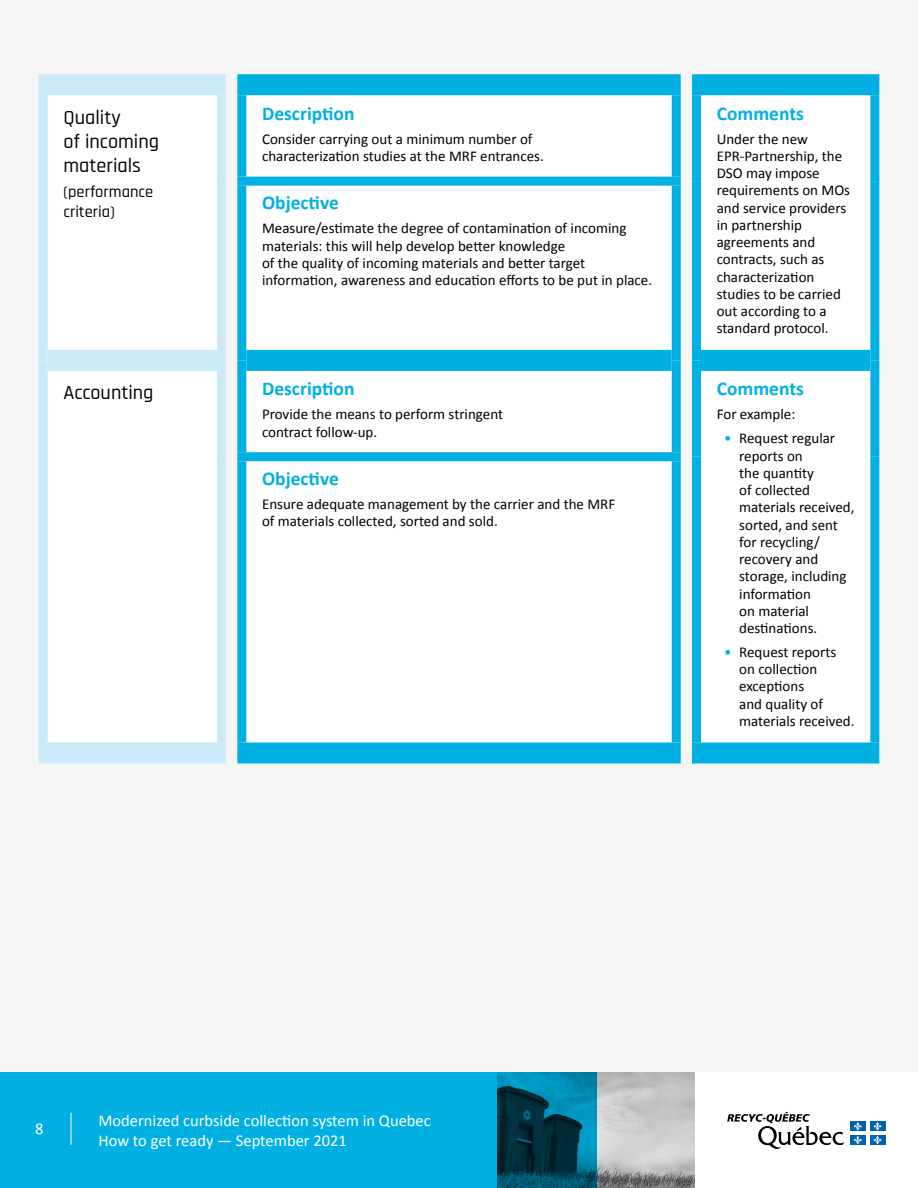
<style>
.page{position:relative;width:918px;height:1188px;background:#fff}
.page>*{position:absolute;margin:0;border:0;box-sizing:border-box;transform-origin:0 0}
.t1{font:500 20.25px/24px "Rajdhani";color:#000}
.t2{font:700 19.5px "Calibri";color:#00b0e3}
.t3{font:16.5px/19.8px "Calibri";color:#fff}
.t4{font:500 16.5px/19.5px "Rajdhani";color:#000}
.t5{font:15px/17.2px "Calibri";color:#000}
.s1{color:#00b0e3}
</style>
<div class="page">
<div style="left:0;top:1071px;width:596px;height:117px;background:#00b0e3"></div>
<img style="left:498px;top:1071px;width:197px;height:117px">
<div style="left:0;top:0;width:918px;height:1071px;background:#f6f6f6"></div>
<hr style="left:71px;top:1113px;width:1px;height:32px;background:#fff">
<svg style="left:727px;top:1112px;width:117px;height:37px"></svg>
<div style="left:850px;top:1122px;width:15px;height:9px;background:#0063af"></div>
<svg style="left:854px;top:1122px;width:8px;height:8px"></svg>
<div style="left:870px;top:1122px;width:15px;height:9px;background:#0063af"></div>
<svg style="left:873px;top:1122px;width:9px;height:8px"></svg>
<div style="left:850px;top:1135px;width:15px;height:10px;background:#0063af"></div>
<svg style="left:854px;top:1136px;width:8px;height:8px"></svg>
<div style="left:870px;top:1135px;width:15px;height:10px;background:#0063af"></div>
<svg style="left:873px;top:1136px;width:9px;height:8px"></svg>
<div style="left:246px;top:95px;width:624px;height:647px;background:#fff"></div>
<div style="left:39px;top:742px;width:187px;height:22px;background:#cbe9f9"></div>
<div style="left:692px;top:742px;width:187px;height:22px;background:#00b0e3"></div>
<div style="left:39px;top:95px;width:9px;height:86px;background:#cbe9f9"></div>
<div style="left:217px;top:95px;width:9px;height:86px;background:#cbe9f9"></div>
<div style="left:39px;top:181px;width:9px;height:179px;background:#cbe9f9"></div>
<div style="left:217px;top:181px;width:9px;height:179px;background:#cbe9f9"></div>
<div style="left:237px;top:95px;width:9px;height:82px;background:#00b0e3"></div>
<div style="left:672px;top:95px;width:9px;height:82px;background:#00b0e3"></div>
<div style="left:692px;top:95px;width:9px;height:86px;background:#00b0e3"></div>
<div style="left:870px;top:95px;width:9px;height:86px;background:#00b0e3"></div>
<div style="left:870px;top:181px;width:9px;height:179px;background:#00b0e3"></div>
<div style="left:237px;top:186px;width:9px;height:174px;background:#00b0e3"></div>
<div style="left:672px;top:186px;width:9px;height:174px;background:#00b0e3"></div>
<div style="left:692px;top:181px;width:9px;height:179px;background:#00b0e3"></div>
<div style="left:39px;top:360px;width:9px;height:97px;background:#cbe9f9"></div>
<div style="left:217px;top:360px;width:9px;height:97px;background:#cbe9f9"></div>
<div style="left:39px;top:457px;width:9px;height:285px;background:#cbe9f9"></div>
<div style="left:217px;top:457px;width:9px;height:285px;background:#cbe9f9"></div>
<div style="left:237px;top:360px;width:9px;height:92px;background:#00b0e3"></div>
<div style="left:672px;top:360px;width:9px;height:92px;background:#00b0e3"></div>
<div style="left:692px;top:360px;width:9px;height:97px;background:#00b0e3"></div>
<div style="left:870px;top:360px;width:9px;height:97px;background:#00b0e3"></div>
<div style="left:870px;top:457px;width:9px;height:285px;background:#00b0e3"></div>
<div style="left:237px;top:461px;width:9px;height:281px;background:#00b0e3"></div>
<div style="left:672px;top:461px;width:9px;height:281px;background:#00b0e3"></div>
<div style="left:692px;top:457px;width:9px;height:285px;background:#00b0e3"></div>
<div style="left:39px;top:74px;width:187px;height:21px;background:#cbe9f9"></div>
<div style="left:237px;top:74px;width:444px;height:21px;background:#00b0e3"></div>
<div style="left:692px;top:74px;width:187px;height:21px;background:#00b0e3"></div>
<div style="left:48px;top:350px;width:169px;height:21px;background:#cbe9f9"></div>
<div style="left:246px;top:350px;width:426px;height:21px;background:#00b0e3"></div>
<div style="left:701px;top:350px;width:169px;height:21px;background:#00b0e3"></div>
<div style="left:237px;top:742px;width:444px;height:22px;background:#00b0e3"></div>
<div style="left:237px;top:177px;width:444px;height:9px;background:#00b0e3"></div>
<div style="left:237px;top:452px;width:444px;height:9px;background:#00b0e3"></div>
<h1 class="t1" style="left:63px;top:106px;width:97px">Quality<br>of incoming materials</h1>
<h1 class="t4" style="left:63px;top:183px;width:91px">(performance criteria)</h1>
<p class="t2" style="left:262px;top:101px;width:94px">Description</p>
<p class="t5" style="left:262px;top:129px;width:283px">Consider carrying out a minimum number of characterization studies at the MRF entrances.</p>
<p class="t2" style="left:262px;top:191px;width:78px">Objective</p>
<p class="t5" style="left:262px;top:219px;width:392px">Measure/estimate the degree of contamination of incoming materials: this will help develop better knowledge<br>of the quality of incoming materials and better target information, awareness and education efforts to be put in place.</p>
<p class="t2" style="left:717px;top:101px;width:89px">Comments</p>
<p class="t5" style="left:717px;top:129px;width:135px">Under the new<br>EPR-Partnership, the<br>DSO may impose requirements on MOs and service providers in partnership agreements and contracts, such as characterization studies to be carried out according to a standard protocol.</p>
<h2 class="t1" style="left:63px;top:382px;width:92px">Accounting</h2>
<p class="t2" style="left:262px;top:377px;width:94px">Description</p>
<p class="t5" style="left:262px;top:405px;width:243px">Provide the means to perform stringent contract follow-up.</p>
<p class="t2" style="left:262px;top:466px;width:78px">Objective</p>
<p class="t5" style="left:262px;top:495px;width:355px">Ensure adequate management by the carrier and the MRF of materials collected, sorted and sold.</p>
<p class="t2" style="left:717px;top:377px;width:89px">Comments</p>
<p class="t5" style="left:717px;top:405px;width:80px">For example:</p>
<p class="t5" style="left:739px;top:429px;width:117px;text-indent:-15px"><span class="s1">•</span> Request regular reports on<br>the quantity<br>of collected materials received, sorted, and sent for recycling/ recovery and storage, including information<br>on material destinations.</p>
<p class="t5" style="left:739px;top:643px;width:117px;text-indent:-15px"><span class="s1">•</span> Request reports on collection exceptions<br>and quality of materials received.</p>
<p class="t3" style="left:35px;top:1118px;width:10px">8</p>
<p class="t3" style="left:98px;top:1110px;width:334px">Modernized curbside collection system in Quebec<br>How to get ready — September 2021</p>
</div>
